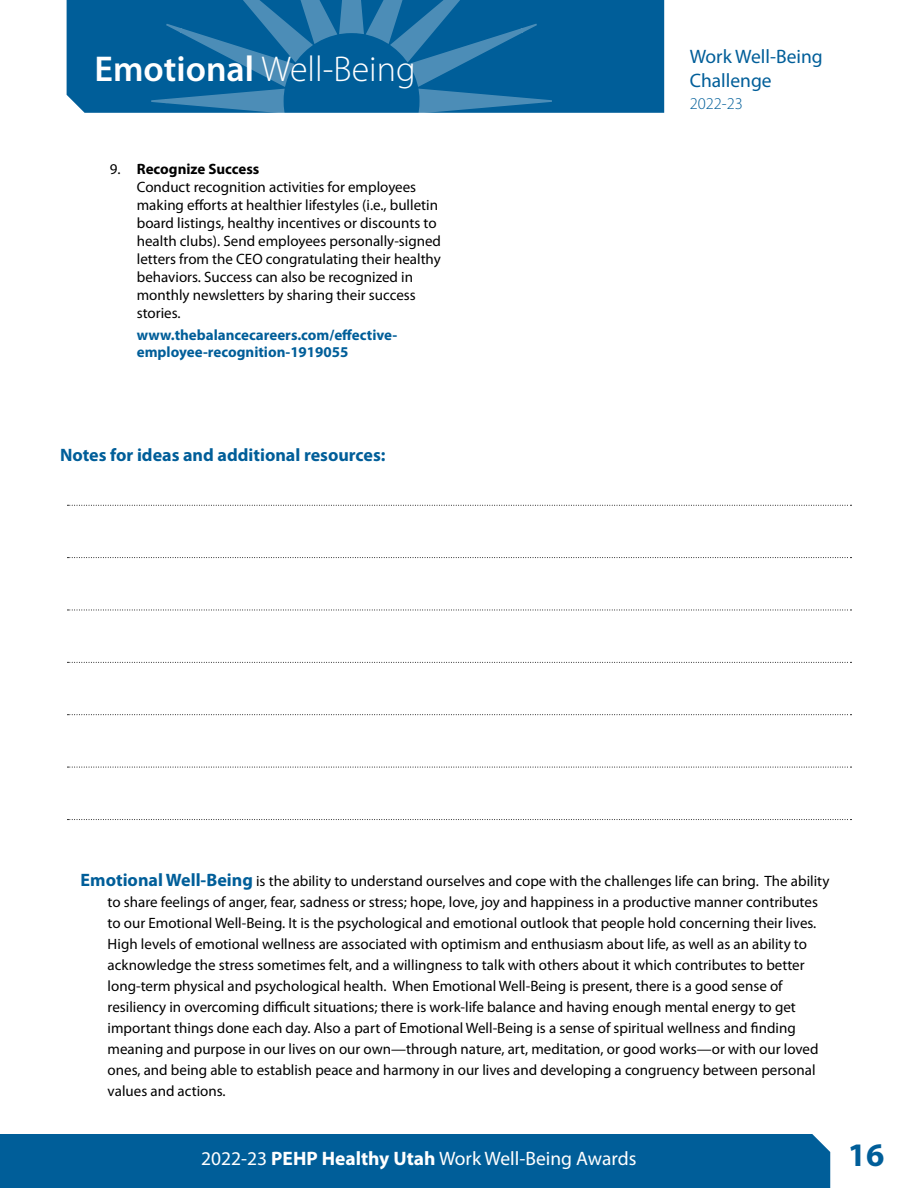
<style>
.page{position:relative;width:918px;height:1188px;background:#fff}
.page>*{position:absolute;margin:0;border:0;box-sizing:border-box;transform-origin:0 0}
.t1{font:300 36px "Myriad Pro";color:#fff}
.t2{font:700 33px "Myriad Pro";color:#005e99}
.t3{font:19.5px "Myriad Pro";color:#fff}
.t4{font:19.5px/23.4px "Myriad Pro";color:#005e99}
.t5{font:700 18px "Myriad Pro";color:#005e99}
.t6{font:300 16.5px "Myriad Pro";color:#005e99}
.t7{font:15px/21px "Myriad Pro";color:#000}
.t8{font:700 15px/17.2px "Myriad Pro";color:#005e99}
.s1{font-weight:600}
.s2{font-weight:700}
.s3{font-weight:700;font-size:18px;color:#005e99}
</style>
<div class="page">
<div style="left:67px;top:0;width:597px;height:113px;background:#005e99"></div>
<svg style="left:151px;top:0;width:401px;height:113px;background:#146aa1"></svg>
<svg style="left:68px;top:662px;width:783px;height:1px"></svg>
<svg style="left:68px;top:505px;width:783px;height:1px"></svg>
<svg style="left:68px;top:714px;width:783px;height:1px"></svg>
<svg style="left:68px;top:557px;width:783px;height:1px"></svg>
<svg style="left:68px;top:767px;width:783px;height:1px"></svg>
<svg style="left:68px;top:610px;width:783px;height:1px"></svg>
<svg style="left:68px;top:819px;width:783px;height:1px"></svg>
<div style="left:0;top:1134px;width:830px;height:54px;background:#005e99"></div>
<h1 class="t1" style="left:94px;top:47px;width:323px"><span class="s1">Emotional</span> Well-Being</h1>
<h3 class="t4" style="left:690px;top:45px;width:135px">Work Well-Being<br>Challenge</h3>
<p class="t6" style="left:690px;top:94px;width:55px">2022-23</p>
<p class="t7" style="left:137px;top:160px;width:306px;line-height:18px;text-indent:-27px">9. <span class="s2">Recognize Success<br></span>Conduct recognition activities for employees making efforts at healthier lifestyles (i.e., bulletin board listings, healthy incentives or discounts to health clubs). Send employees personally-signed letters from the CEO congratulating their healthy behaviors. Success can also be recognized in monthly newsletters by sharing their success stories.</p>
<p class="t8" style="left:137px;top:326px;width:262px">www.thebalancecareers.com/effective&shy;employee-recognition-1919055</p>
<p class="t5" style="left:60px;top:443px;width:327px">Notes for ideas and additional resources:</p>
<p class="t7" style="left:108px;top:870px;width:723px;text-indent:-27px"><span class="s3">Emotional Well-Being</span> is the ability to understand ourselves and cope with the challenges life can bring. The ability to share feelings of anger, fear, sadness or stress; hope, love, joy and happiness in a productive manner contributes to our Emotional Well-Being. It is the psychological and emotional outlook that people hold concerning their lives.<br>High levels of emotional wellness are associated with optimism and enthusiasm about life, as well as an ability to acknowledge the stress sometimes felt, and a willingness to talk with others about it which contributes to better long-term physical and psychological health. When Emotional Well-Being is present, there is a good sense of resiliency in overcoming difficult situations; there is work-life balance and having enough mental energy to get important things done each day. Also a part of Emotional Well-Being is a sense of spiritual wellness and finding meaning and purpose in our lives on our own—through nature, art, meditation, or good works—or with our loved ones, and being able to establish peace and harmony in our lives and developing a congruency between personal values and actions.</p>
<h3 class="t3" style="left:201px;top:1147px;width:437px">2022-23 <span class="s2">PEHP Healthy Utah</span> Work Well-Being Awards</h3>
<h2 class="t2" style="left:848px;top:1134px;width:38px">16</h2>
</div>
